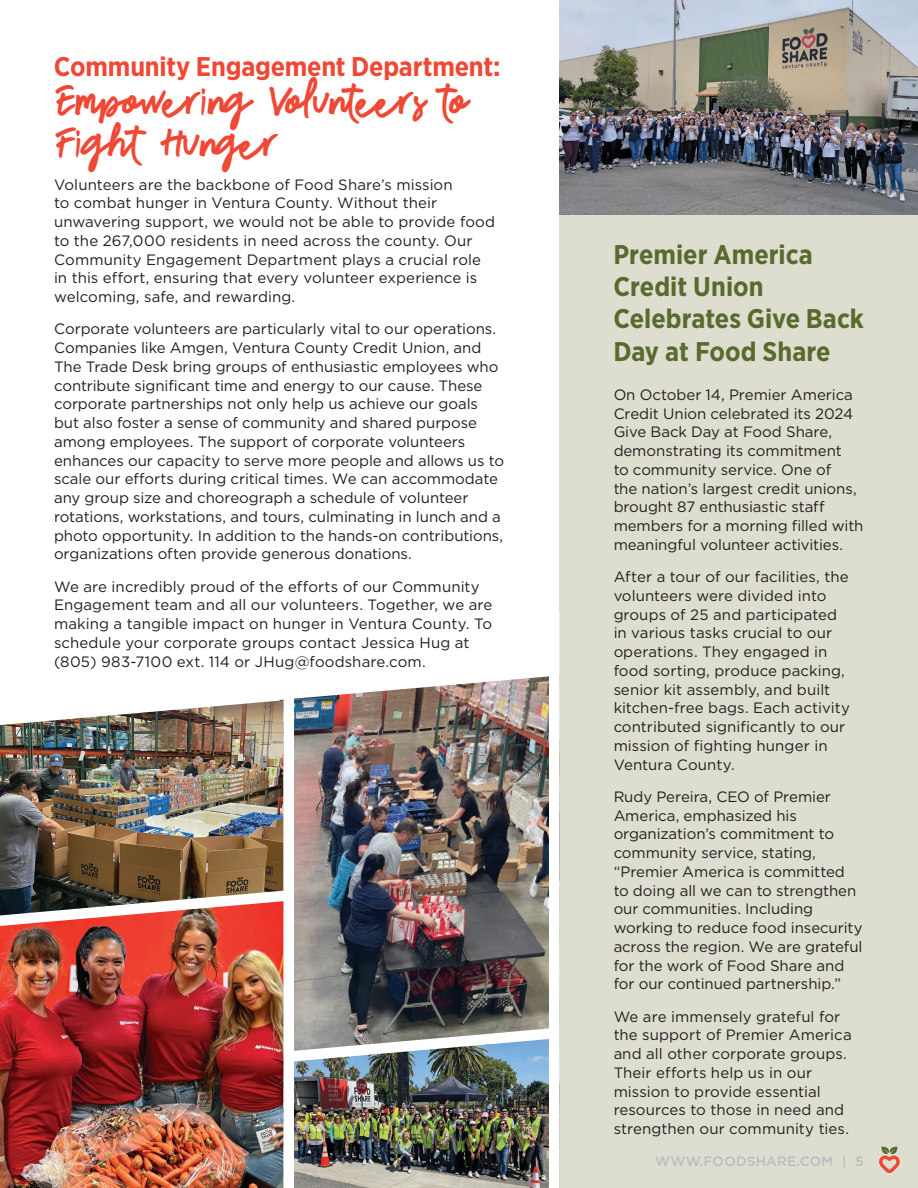
<style>
.page{position:relative;width:918px;height:1188px;background:#fff}
.page>*{position:absolute;margin:0;border:0;box-sizing:border-box;transform-origin:0 0}
.t1{font:28.5px/42px "newfrench";color:#ef4835}
.t2{font:700 27px/32.4px "Gotham Narrow";color:#596a2e}
.t3{font:700 27px "Gotham Narrow";letter-spacing:-.01em;color:#ef4835}
.t4{font:15px/18.8px "Gotham";color:#231f20}
.t5{font:500 13.5px "Gotham";letter-spacing:.02em;color:#bcbdc0}
</style>
<div class="page">
<div style="left:559px;top:0;width:359px;height:1188px;background:#ddded0"></div>
<img style="left:559px;top:0;width:359px;height:215px">
<img style="left:280px;top:676px;width:269px;height:76px">
<img style="left:0;top:700px;width:284px;height:52px">
<div style="left:284px;top:674px;width:10px;height:514px;background:#fff"></div>
<img style="left:0;top:752px;width:549px;height:436px">
<svg style="left:879px;top:1147px;width:21px;height:26px"></svg>
<h2 class="t3" style="left:54px;top:49px;width:448px">Community Engagement Department:</h2>
<h1 class="t1" style="left:54px;top:78px;width:416px">Empowering Volunteers to<br>Fi ght Hunger</h1>
<p class="t4" style="left:54px;top:175px;width:443px">Volunteers are the backbone of Food Share’s mission<br>to combat hunger in Ventura County. Without their unwavering support, we would not be able to provide food to the 267,000 residents in need across the county. Our Community Engagement Department plays a crucial role in this effort, ensuring that every volunteer experience is welcoming, safe, and rewarding.</p>
<p class="t4" style="left:54px;top:319px;width:452px">Corporate volunteers are particularly vital to our operations.<br>Companies like Amgen, Ventura County Credit Union, and The Trade Desk bring groups of enthusiastic employees who contribute significant time and energy to our cause. These corporate partnerships not only help us achieve our goals but also foster a sense of community and shared purpose among employees. The support of corporate volunteers enhances our capacity to serve more people and allows us to scale our efforts during critical times. We can accommodate any group size and choreograph a schedule of volunteer rotations, workstations, and tours, culminating in lunch and a photo opportunity. In addition to the hands-on contributions, organizations often provide generous donations.</p>
<p class="t4" style="left:54px;top:577px;width:440px">We are incredibly proud of the efforts of our Community Engagement team and all our volunteers. Together, we are making a tangible impact on hunger in Ventura County. To schedule your corporate groups contact Jessica Hug at (805) 983-7100 ext. 114 or JHug@foodshare.com.</p>
<h2 class="t2" style="left:613px;top:238px;width:252px">Premier America<br>Credit Union<br>Celebrates Give Back<br>Day at Food Share</h2>
<p class="t4" style="left:613px;top:385px;width:251px">On October 14, Premier America<br>Credit Union celebrated its 2024<br>Give Back Day at Food Share, demonstrating its commitment<br>to community service. One of<br>the nation’s largest credit unions, brought 87 enthusiastic staff members for a morning filled with meaningful volunteer activities.</p>
<p class="t4" style="left:613px;top:567px;width:238px">After a tour of our facilities, the volunteers were divided into groups of 25 and participated in various tasks crucial to our operations. They engaged in food sorting, produce packing, senior kit assembly, and built kitchen-free bags. Each activity contributed significantly to our mission of fighting hunger in<br>Ventura County.</p>
<p class="t4" style="left:613px;top:787px;width:251px">Rudy Pereira, CEO of Premier<br>America, emphasized his organization’s commitment to community service, stating, “Premier America is committed to doing all we can to strengthen our communities. Including working to reduce food insecurity across the region. We are grateful for the work of Food Share and for our continued partnership.”</p>
<p class="t4" style="left:613px;top:1007px;width:240px">We are immensely grateful for the support of Premier America and all other corporate groups.<br>Their efforts help us in our mission to provide essential resources to those in need and strengthen our community ties.</p>
<p class="t5" style="left:655px;top:1152px;width:210px">WWW.FOODSHARE.COM | 5</p>
</div>
